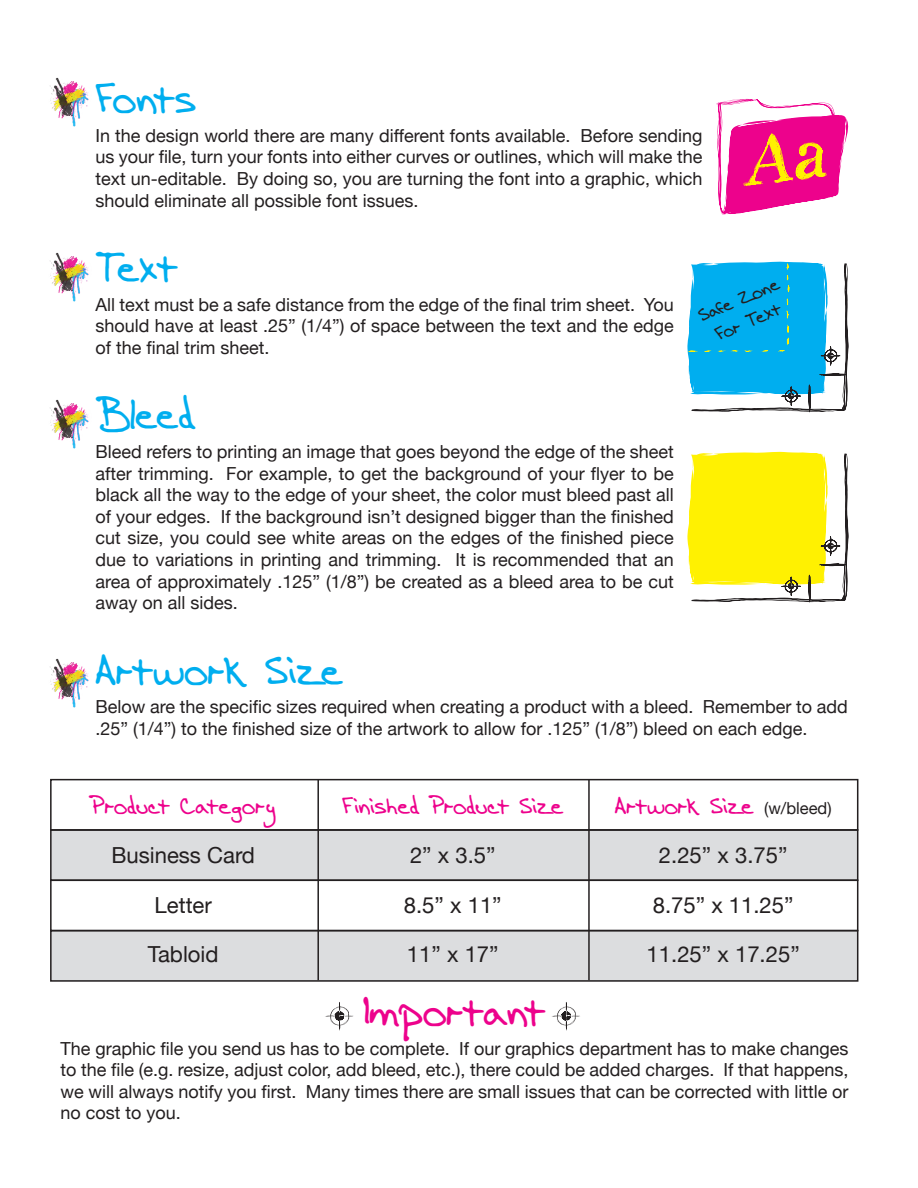
<style>
.page{position:relative;width:918px;height:1188px;background:#fff}
.page>*{position:absolute;margin:0;border:0;box-sizing:border-box;transform-origin:0 0}
.t1{font:45px "A Enigma Scrawl 4 BRK";color:#00aeef}
.t2{font:45px "A Enigma Scrawl 4 BRK";letter-spacing:-.015em;color:#ed028c}
.t3{font:25.2px "A Enigma Scrawl 4 BRK";color:#ed028c}
.t4{font:22.05px "Helvetica Neue";color:#231f20}
.t5{font:19.95px/23.9px "A Enigma Scrawl 4 BRK";color:#231f20;text-align:center}
.t6{font:18px/21.6px "Helvetica Neue";color:#231f20;text-align:justify}
.s1{font-family:"Helvetica Neue";font-size:16.5px;color:#231f20}
</style>
<div class="page">
<div style="left:51px;top:830px;width:807px;height:50px;background:#dcdddf"></div>
<div style="left:50px;top:829px;width:808px;height:52px;border:2px solid #231f20"></div>
<div style="left:51px;top:931px;width:807px;height:50px;background:#dcdddf"></div>
<div style="left:50px;top:930px;width:808px;height:52px;border:2px solid #231f20"></div>
<svg style="left:716px;top:99px;width:132px;height:116px"></svg>
<svg style="left:687px;top:452px;width:161px;height:150px"></svg>
<svg style="left:687px;top:262px;width:161px;height:150px"></svg>
<img style="left:50px;top:77px;width:39px;height:50px">
<img style="left:50px;top:252px;width:39px;height:50px">
<img style="left:50px;top:399px;width:39px;height:50px">
<img style="left:50px;top:658px;width:39px;height:50px">
<div style="left:50px;top:779px;width:808px;height:52px;border:2px solid #231f20"></div>
<div style="left:50px;top:880px;width:808px;height:51px;border:2px solid #231f20"></div>
<hr style="left:317px;top:780px;width:2px;height:200px;background:#231f20">
<hr style="left:588px;top:780px;width:2px;height:200px;background:#231f20">
<svg style="left:325px;top:1002px;width:28px;height:29px"></svg>
<svg style="left:552px;top:1002px;width:28px;height:29px"></svg>
<p class="t1" style="left:95px;top:71px;width:102px">Fonts</p>
<p class="t6" style="left:95px;top:124px;width:609px">In the design world there are many different fonts available. Before sending us your file, turn your fonts into either curves or outlines, which will make the text un-editable. By doing so, you are turning the font into a graphic, which should eliminate all possible font issues.</p>
<p class="t1" style="left:95px;top:240px;width:84px">Text</p>
<p class="t6" style="left:95px;top:293px;width:580px">All text must be a safe distance from the edge of the final trim sheet. You should have at least .25” (1/4”) of space between the text and the edge of the final trim sheet.</p>
<p class="t1" style="left:95px;top:388px;width:102px">Bleed</p>
<p class="t6" style="left:95px;top:440px;width:580px">Bleed refers to printing an image that goes beyond the edge of the sheet after trimming. For example, to get the background of your flyer to be black all the way to the edge of your sheet, the color must bleed past all of your edges. If the background isn’t designed bigger than the finished cut size, you could see white areas on the edges of the finished piece due to variations in printing and trimming. It is recommended that an area of approximately .125” (1/8”) be created as a bleed area to be cut away on all sides.</p>
<p class="t5" style="left:694px;top:305px;width:88px;rotate:-23deg">Safe Zone<br>For Text</p>
<p class="t1" style="left:95px;top:643px;width:249px">Artwork Size</p>
<p class="t6" style="left:95px;top:696px;width:754px">Below are the specific sizes required when creating a product with a bleed. Remember to add .25” (1/4”) to the finished size of the artwork to allow for .125” (1/8”) bleed on each edge.</p>
<p class="t3" style="left:91px;top:790px;width:187px">Product Category</p>
<p class="t4" style="left:111px;top:842px;width:145px">Business Card</p>
<p class="t4" style="left:155px;top:892px;width:59px">Letter</p>
<p class="t4" style="left:148px;top:941px;width:72px">Tabloid</p>
<p class="t3" style="left:342px;top:790px;width:223px">Finished Product Size</p>
<p class="t4" style="left:410px;top:842px;width:87px">2” x 3.5”</p>
<p class="t4" style="left:404px;top:892px;width:99px">8.5” x 11”</p>
<p class="t4" style="left:407px;top:941px;width:93px">11” x 17”</p>
<p class="t3" style="left:615px;top:790px;width:218px">Artwork Size <span class="s1">(w/bleed)</span></p>
<p class="t4" style="left:659px;top:842px;width:130px">2.25” x 3.75”</p>
<p class="t4" style="left:653px;top:892px;width:142px">8.75” x 11.25”</p>
<p class="t4" style="left:647px;top:941px;width:155px">11.25” x 17.25”</p>
<p class="t2" style="left:363px;top:984px;width:185px">Important</p>
<p class="t6" style="left:61px;top:1037px;width:790px">The graphic file you send us has to be complete. If our graphics department has to make changes to the file (e.g. resize, adjust color, add bleed, etc.), there could be added charges. If that happens, we will always notify you first. Many times there are small issues that can be corrected with little or no cost to you.</p>
</div>
